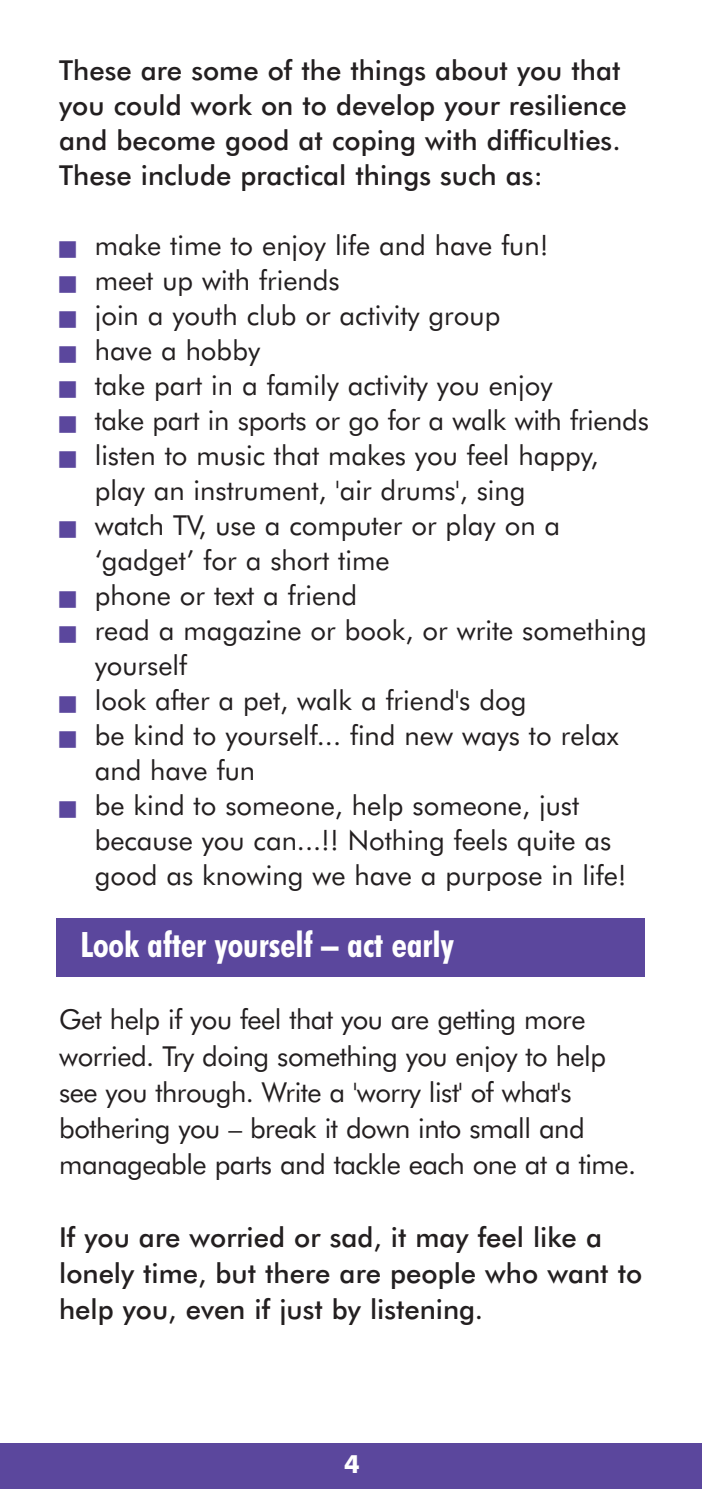
<style>
.page{position:relative;width:702px;height:1489px;background:#fff}
.page>*{position:absolute;margin:0;border:0;box-sizing:border-box;transform-origin:0 0}
.t1{font:700 condensed 35px "Futura BT";color:#fff}
.t2{font:27.5px/35px "Futura BT";color:#231f20}
.t3{font:500 27.5px/35px "Futura BT";color:#231f20}
.t4{font:27.5px/36.2px "Futura BT";letter-spacing:-.02em;color:#231f20}
.t5{font:700 25px "Futura BT";color:#fff}
.s1{color:#5b479d}
</style>
<div class="page">
<div style="left:57px;top:918px;width:588px;height:58px;background:#5b479d"></div>
<div style="left:0;top:1443px;width:702px;height:45px;background:#5b479d"></div>
<p class="t3" style="left:59px;top:55px;width:569px">These are some of the things about you that you could work on to develop your resilience and become good at coping with difficulties.<br>These include practical things such as:</p>
<p class="t2" style="left:59px;top:230px;width:490px"><span class="s1">■</span> make time to enjoy life and have fun!</p>
<p class="t2" style="left:59px;top:265px;width:282px"><span class="s1">■</span> meet up with friends</p>
<p class="t2" style="left:59px;top:300px;width:442px"><span class="s1">■</span> join a youth club or activity group</p>
<p class="t2" style="left:59px;top:335px;width:202px"><span class="s1">■</span> have a hobby</p>
<p class="t2" style="left:59px;top:370px;width:495px"><span class="s1">■</span> take part in a family activity you enjoy</p>
<p class="t2" style="left:59px;top:405px;width:591px"><span class="s1">■</span> take part in sports or go for a walk with friends</p>
<p class="t2" style="left:95px;top:440px;width:505px;text-indent:-35px"><span class="s1">■</span> listen to music that makes you feel happy, play an instrument, 'air drums', sing</p>
<p class="t2" style="left:95px;top:510px;width:467px;text-indent:-35px"><span class="s1">■</span> watch TV, use a computer or play on a ‘gadget’ for a short time</p>
<p class="t2" style="left:59px;top:580px;width:299px"><span class="s1">■</span> phone or text a friend</p>
<p class="t2" style="left:95px;top:615px;width:553px;text-indent:-35px"><span class="s1">■</span> read a magazine or book, or write something yourself</p>
<p class="t2" style="left:59px;top:685px;width:468px"><span class="s1">■</span> look after a pet, walk a friend's dog</p>
<p class="t2" style="left:95px;top:720px;width:525px;text-indent:-35px"><span class="s1">■</span> be kind to yourself... find new ways to relax and have fun</p>
<p class="t2" style="left:95px;top:790px;width:533px;text-indent:-35px"><span class="s1">■</span> be kind to someone, help someone, just because you can...!! Nothing feels quite as good as knowing we have a purpose in life!</p>
<p class="t1" style="left:80px;top:930px;width:375px">Look after yourself – act early</p>
<p class="t4" style="left:59px;top:1003px;width:578px">Get help if you feel that you are getting more worried. Try doing something you enjoy to help see you through. Write a 'worry list' of what's bothering you – break it down into small and manageable parts and tackle each one at a time.</p>
<p class="t3" style="left:59px;top:1221px;width:584px;line-height:36.2px">If you are worried or sad, it may feel like a lonely time, but there are people who want to help you, even if just by listening.</p>
<p class="t5" style="left:344px;top:1453px;width:17px">4</p>
</div>
